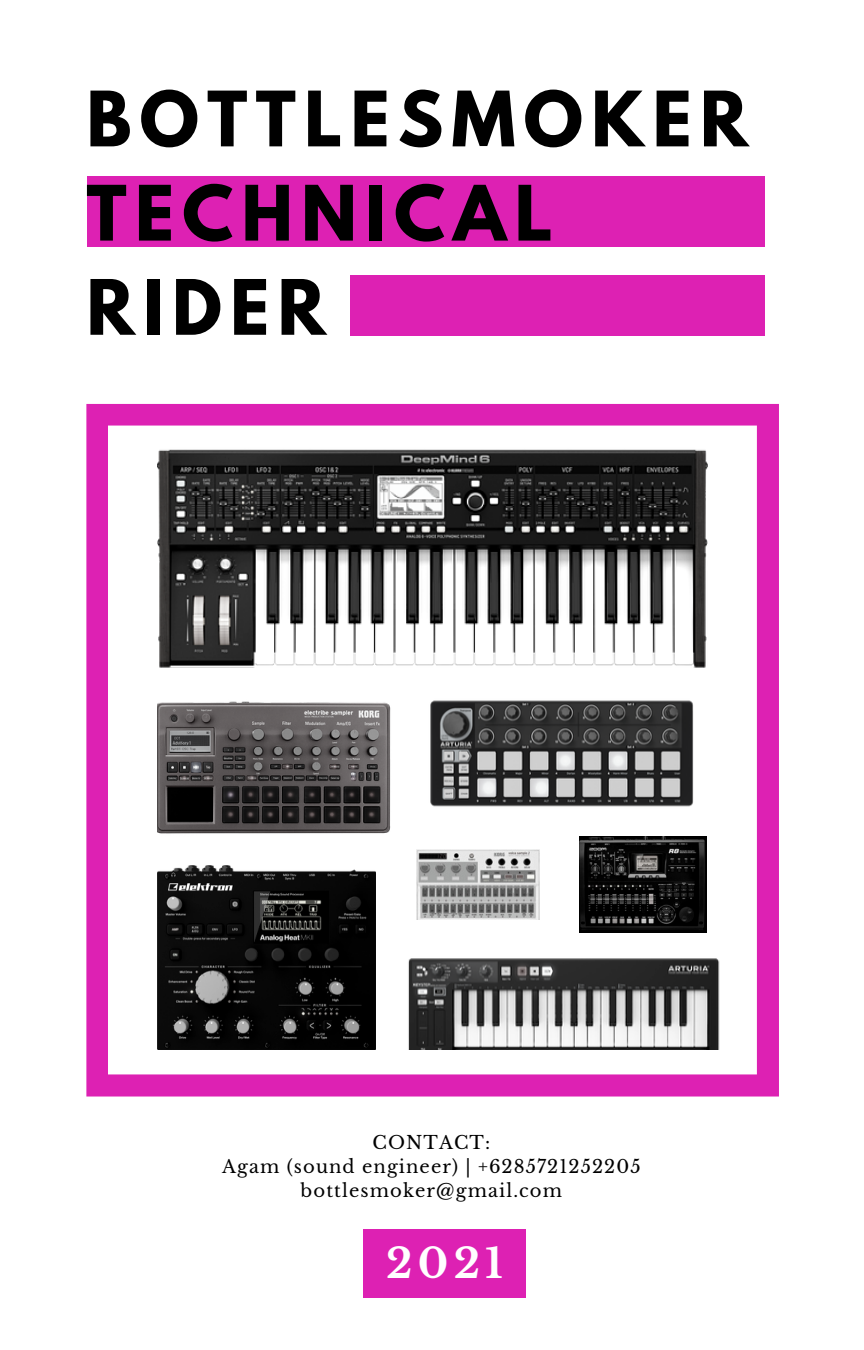
<style>
.page{position:relative;width:864px;height:1350px;background:#fff}
.page>*{position:absolute;margin:0;border:0;box-sizing:border-box;transform-origin:0 0}
.t1{font:700 67.73px "League Spartan";letter-spacing:.12em;color:#000}
.t2{font:700 40.5px "Libre Baskerville";color:#fff}
.t3{font:18px "Libre Baskerville";letter-spacing:.06em;color:#000}
</style>
<div class="page">
<div style="left:363px;top:1229px;width:163px;height:69px;background:#dd21b3"></div>
<div style="left:87px;top:176px;width:678px;height:71px;background:#dd21b3"></div>
<div style="left:350px;top:276px;width:415px;height:60px;background:#dd21b3"></div>
<svg style="left:86px;top:404px;width:693px;height:693px"></svg>
<img style="left:580px;top:836px;width:126px;height:97px">
<p class="t1" style="left:86px;top:85px;width:663px">BOTTLESMOKER</p>
<p class="t1" style="left:86px;top:180px;width:468px">TECHNICAL</p>
<p class="t1" style="left:86px;top:274px;width:241px">RIDER</p>
<p class="t3" style="left:373px;top:1131px;width:119px">CONTACT:</p>
<p class="t3" style="left:222px;top:1156px;width:420px">Agam (sound engineer) | +6285721252205</p>
<p class="t3" style="left:301px;top:1180px;width:263px">bottlesmoker@gmail.com</p>
<p class="t2" style="left:386px;top:1238px;width:118px">2021</p>
</div>
